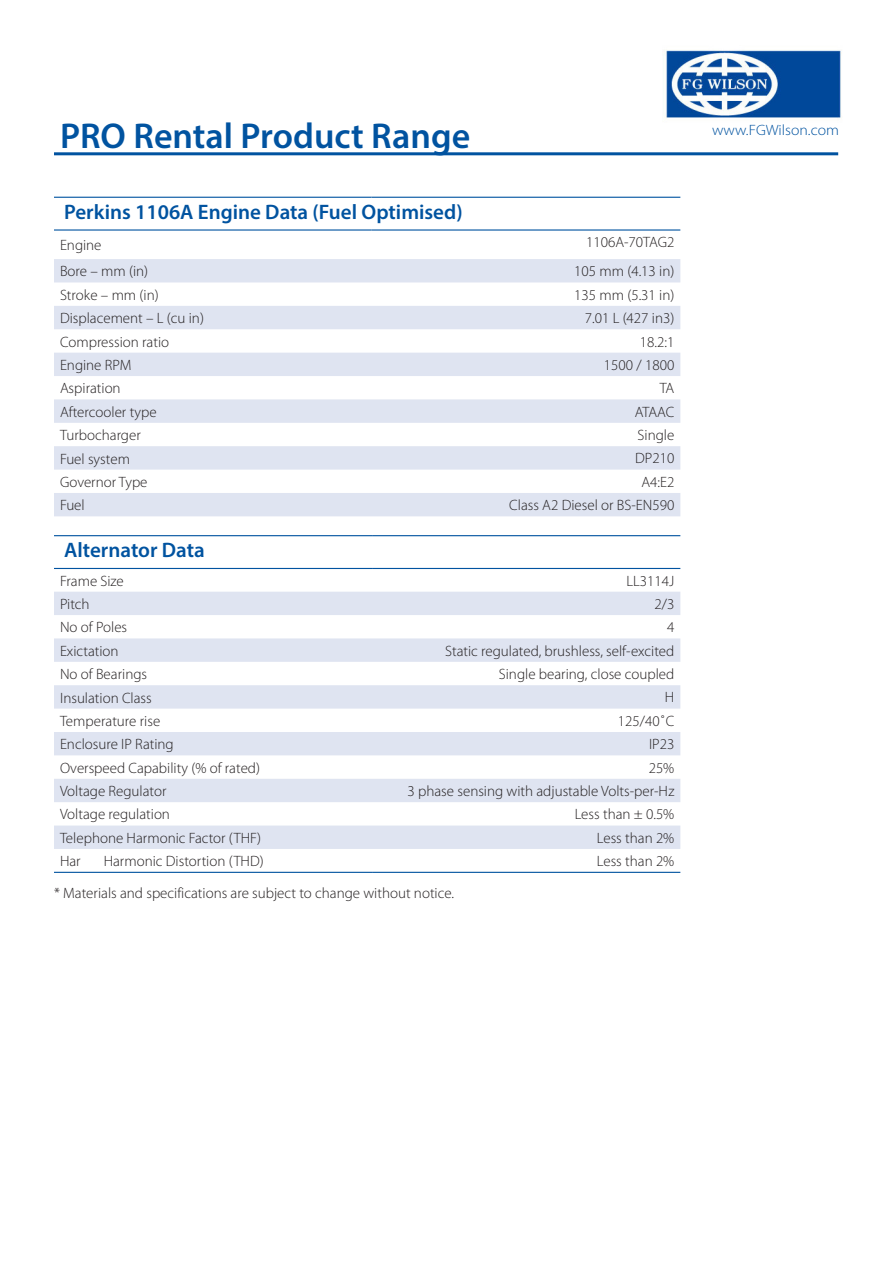
<style>
.page{position:relative;width:893px;height:1263px;background:#fff}
.page>*{position:absolute;margin:0;border:0;box-sizing:border-box;transform-origin:0 0}
.t1{font:600 36px "Myriad Pro";color:#0153a0}
._6_-_Table_Title{font:600 21px "Myriad Pro";color:#0153a0}
._7__Table_Text{font:300 15px "Myriad Pro";color:#231f20}
.t2{font:300 15px "Myriad Pro";color:#0153a0;scale:1.05 1}
</style>
<div class="page">
<hr style="left:54px;top:152px;width:784px;height:3px;background:#0153a0">
<img style="left:664px;top:50px;width:178px;height:68px">
<svg style="left:54px;top:259px;width:626px;height:257px;fill:#dfe4f1"></svg>
<hr style="left:54px;top:197px;width:317px;height:1px;background:#0153a0">
<hr style="left:371px;top:197px;width:309px;height:1px;background:#0153a0">
<hr style="left:54px;top:229px;width:317px;height:2px;background:#0153a0">
<hr style="left:371px;top:229px;width:309px;height:2px;background:#0153a0">
<svg style="left:54px;top:592px;width:626px;height:257px;fill:#dfe4f1"></svg>
<hr style="left:54px;top:535px;width:318px;height:1px;background:#0153a0">
<hr style="left:372px;top:535px;width:308px;height:1px;background:#0153a0">
<hr style="left:54px;top:568px;width:318px;height:1px;background:#0153a0">
<hr style="left:372px;top:568px;width:308px;height:1px;background:#0153a0">
<hr style="left:54px;top:872px;width:318px;height:1px;background:#0153a0">
<hr style="left:372px;top:872px;width:308px;height:1px;background:#0153a0">
<h1 class="t1" style="left:60px;top:113px;width:412px">PRO Rental Product Range</h1>
<p class="t2" style="left:712px;top:121px;width:122px">www.FGWilson.com</p>
<p class="_6_-_Table_Title" style="left:64px;top:199px;width:400px">Perkins 1106A Engine Data (Fuel Optimised)</p>
<p class="_7__Table_Text" style="left:60px;top:237px;width:43px">Engine</p>
<p class="_7__Table_Text" style="left:586px;top:234px;width:90px">1106A-70TAG2</p>
<p class="_7__Table_Text" style="left:60px;top:263px;width:90px">Bore – mm (in)</p>
<p class="_7__Table_Text" style="left:574px;top:263px;width:102px">105 mm (4.13 in)</p>
<p class="_7__Table_Text" style="left:60px;top:287px;width:100px">Stroke – mm (in)</p>
<p class="_7__Table_Text" style="left:574px;top:286px;width:102px">135 mm (5.31 in)</p>
<p class="_7__Table_Text" style="left:60px;top:310px;width:145px">Displacement – L (cu in)</p>
<p class="_7__Table_Text" style="left:585px;top:310px;width:91px">7.01 L (427 in3)</p>
<p class="_7__Table_Text" style="left:60px;top:333px;width:111px">Compression ratio</p>
<p class="_7__Table_Text" style="left:640px;top:333px;width:36px">18.2:1</p>
<p class="_7__Table_Text" style="left:60px;top:357px;width:73px">Engine RPM</p>
<p class="_7__Table_Text" style="left:604px;top:357px;width:72px">1500 / 1800</p>
<p class="_7__Table_Text" style="left:60px;top:380px;width:62px">Aspiration</p>
<p class="_7__Table_Text" style="left:660px;top:380px;width:16px">TA</p>
<p class="_7__Table_Text" style="left:60px;top:403px;width:98px">Aftercooler type</p>
<p class="_7__Table_Text" style="left:635px;top:403px;width:41px">ATAAC</p>
<p class="_7__Table_Text" style="left:60px;top:427px;width:82px">Turbocharger</p>
<p class="_7__Table_Text" style="left:638px;top:427px;width:38px">Single</p>
<p class="_7__Table_Text" style="left:60px;top:450px;width:71px">Fuel system</p>
<p class="_7__Table_Text" style="left:635px;top:450px;width:41px">DP210</p>
<p class="_7__Table_Text" style="left:60px;top:474px;width:89px">Governor Type</p>
<p class="_7__Table_Text" style="left:641px;top:474px;width:35px">A4:E2</p>
<p class="_7__Table_Text" style="left:60px;top:497px;width:26px">Fuel</p>
<p class="_7__Table_Text" style="left:509px;top:497px;width:167px">Class A2 Diesel or BS-EN590</p>
<p class="_6_-_Table_Title" style="left:64px;top:537px;width:142px">Alternator Data</p>
<p class="_7__Table_Text" style="left:60px;top:572px;width:65px">Frame Size</p>
<p class="_7__Table_Text" style="left:626px;top:572px;width:49px">LL3114J</p>
<p class="_7__Table_Text" style="left:60px;top:596px;width:31px">Pitch</p>
<p class="_7__Table_Text" style="left:654px;top:596px;width:21px">2/3</p>
<p class="_7__Table_Text" style="left:60px;top:619px;width:69px">No of Poles</p>
<p class="_7__Table_Text" style="left:667px;top:619px;width:9px">4</p>
<p class="_7__Table_Text" style="left:60px;top:642px;width:60px">Exictation</p>
<p class="_7__Table_Text" style="left:445px;top:642px;width:231px">Static regulated, brushless, self-excited</p>
<p class="_7__Table_Text" style="left:60px;top:666px;width:89px">No of Bearings</p>
<p class="_7__Table_Text" style="left:499px;top:666px;width:177px">Single bearing, close coupled</p>
<p class="_7__Table_Text" style="left:60px;top:689px;width:93px">Insulation Class</p>
<p class="_7__Table_Text" style="left:665px;top:689px;width:11px">H</p>
<p class="_7__Table_Text" style="left:60px;top:713px;width:102px">Temperature rise</p>
<p class="_7__Table_Text" style="left:618px;top:713px;width:58px">125/40˚C</p>
<p class="_7__Table_Text" style="left:60px;top:736px;width:115px">Enclosure IP Rating</p>
<p class="_7__Table_Text" style="left:649px;top:736px;width:27px">IP23</p>
<p class="_7__Table_Text" style="left:60px;top:759px;width:202px">Overspeed Capability (% of rated)</p>
<p class="_7__Table_Text" style="left:649px;top:759px;width:27px">25%</p>
<p class="_7__Table_Text" style="left:60px;top:783px;width:108px">Voltage Regulator</p>
<p class="_7__Table_Text" style="left:408px;top:783px;width:268px">3 phase sensing with adjustable Volts-per-Hz</p>
<p class="_7__Table_Text" style="left:60px;top:806px;width:112px">Voltage regulation</p>
<p class="_7__Table_Text" style="left:575px;top:806px;width:101px">Less than ± 0.5%</p>
<p class="_7__Table_Text" style="left:60px;top:830px;width:203px">Telephone Harmonic Factor (THF)</p>
<p class="_7__Table_Text" style="left:597px;top:829px;width:79px">Less than 2%</p>
<p class="_7__Table_Text" style="left:60px;top:853px;width:22px">Har</p>
<p class="_7__Table_Text" style="left:104px;top:853px;width:162px">Harmonic Distortion (THD)</p>
<p class="_7__Table_Text" style="left:597px;top:853px;width:79px">Less than 2%</p>
<p class="_7__Table_Text" style="left:54px;top:884px;width:402px">* Materials and specifications are subject to change without notice.</p>
</div>
